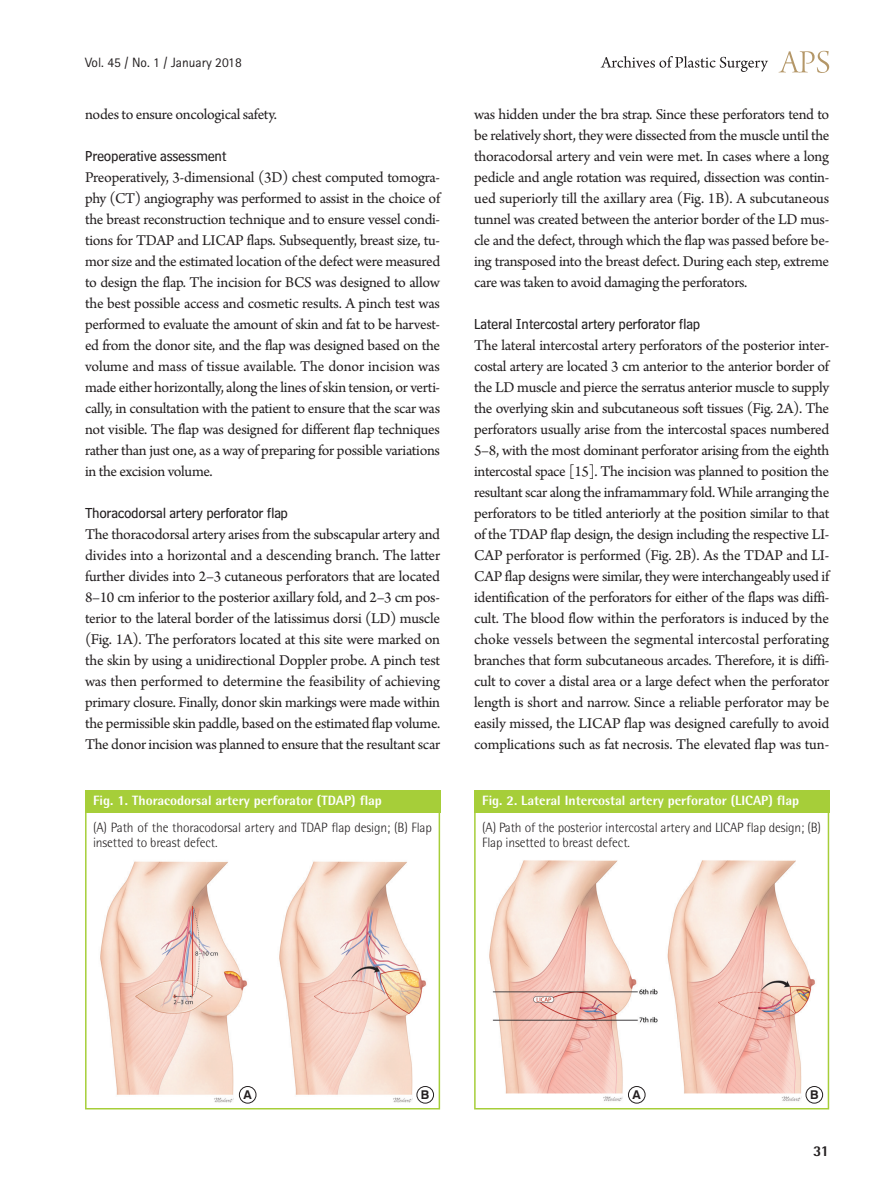
<style>
.page{position:relative;width:893px;height:1191px;background:#fff}
.page>*{position:absolute;margin:0;border:0;box-sizing:border-box;transform-origin:0 0}
.본문_0{font:15.75px/21px "Arno Pro";letter-spacing:-.02em;color:#231f20;text-align:justify}
.소제목{font:15px "Bell Centennial Std Sub Capt";letter-spacing:-.02em;color:#231f20}
.t1{font:800 15px "Rotis Semi Sans Std";color:#231f20}
.그림설명{font:300 13.5px/15px "Rotis Semi Sans Std";letter-spacing:-.01em;color:#231f20}
.표그림제목{font:800 13.5px "Rotis Semi Sans Std";color:#fff}
.t2{font:13.5px "Rotis Sans Serif Std";color:#231f20}
.t3{font:700 12.15px "Swiss 721 BT";color:#231f20}
</style>
<div class="page">
<svg style="left:779px;top:51px;width:50px;height:22px"></svg>
<svg style="left:601px;top:56px;width:167px;height:16px"></svg>
<div style="left:85px;top:790px;width:355px;height:22px;background:#a6ce39"></div>
<img style="left:100px;top:861px;width:157px;height:242px">
<img style="left:279px;top:861px;width:155px;height:242px">
<div style="left:85px;top:790px;width:355px;height:319px;border:2px solid #a6ce39"></div>
<div style="left:474px;top:790px;width:355px;height:22px;background:#a6ce39"></div>
<img style="left:489px;top:860px;width:335px;height:243px">
<div style="left:474px;top:790px;width:355px;height:319px;border:2px solid #a6ce39"></div>
<div style="left:239px;top:1086px;width:17px;height:17px;background:#fff;border-radius:50%"></div>
<div style="left:239px;top:1086px;width:17px;height:17px;border:1px solid #231f20;border-radius:50%"></div>
<div style="left:628px;top:1086px;width:17px;height:17px;background:#fff;border-radius:50%"></div>
<div style="left:628px;top:1086px;width:17px;height:17px;border:1px solid #231f20;border-radius:50%"></div>
<div style="left:417px;top:1086px;width:17px;height:17px;background:#fff;border-radius:50%"></div>
<div style="left:417px;top:1086px;width:17px;height:17px;border:1px solid #231f20;border-radius:50%"></div>
<div style="left:806px;top:1086px;width:17px;height:17px;background:#fff;border-radius:50%"></div>
<div style="left:806px;top:1086px;width:17px;height:17px;border:1px solid #231f20;border-radius:50%"></div>
<p class="t2" style="left:85px;top:54px;width:158px">Vol. 45 / No. 1 / January 2018</p>
<p class="본문_0" style="left:85px;top:105px;width:194px">nodes to ensure oncological safety.</p>
<p class="소제목" style="left:85px;top:147px;width:143px">Preoperative assessment</p>
<p class="본문_0" style="left:85px;top:168px;width:357px">Preoperatively, 3-dimensional (3D) chest computed tomogra&shy;phy (CT) angiography was performed to assist in the choice of the breast reconstruction technique and to ensure vessel condi&shy;tions for TDAP and LICAP flaps. Subsequently, breast size, tu&shy;mor size and the estimated location of the defect were measured to design the flap. The incision for BCS was designed to allow the best possible access and cosmetic results. A pinch test was performed to evaluate the amount of skin and fat to be harvest&shy;ed from the donor site, and the flap was designed based on the volume and mass of tissue available. The donor incision was made either horizontally, along the lines of skin tension, or verti&shy;cally, in consultation with the patient to ensure that the scar was not visible. The flap was designed for different flap techniques rather than just one, as a way of preparing for possible variations in the excision volume.</p>
<p class="소제목" style="left:85px;top:504px;width:205px">Thoracodorsal artery perforator flap</p>
<p class="본문_0" style="left:85px;top:525px;width:357px">The thoracodorsal artery arises from the subscapular artery and divides into a horizontal and a descending branch. The latter further divides into 2–3 cutaneous perforators that are located 8–10 cm inferior to the posterior axillary fold, and 2–3 cm pos&shy;terior to the lateral border of the latissimus dorsi (LD) muscle (Fig. 1A). The perforators located at this site were marked on the skin by using a unidirectional Doppler probe. A pinch test was then performed to determine the feasibility of achieving primary closure. Finally, donor skin markings were made within the permissible skin paddle, based on the estimated flap volume.<br>The donor incision was planned to ensure that the resultant scar</p>
<p class="표그림제목" style="left:93px;top:792px;width:290px">Fig. 1. Thoracodorsal artery perforator (TDAP) flap</p>
<p class="그림설명" style="left:93px;top:820px;width:340px">(A) Path of the thoracodorsal artery and TDAP flap design; (B) Flap insetted to breast defect.</p>
<p class="본문_0" style="left:474px;top:105px;width:357px">was hidden under the bra strap. Since these perforators tend to be relatively short, they were dissected from the muscle until the thoracodorsal artery and vein were met. In cases where a long pedicle and angle rotation was required, dissection was contin&shy;ued superiorly till the axillary area (Fig. 1B). A subcutaneous tunnel was created between the anterior border of the LD mus&shy;cle and the defect, through which the flap was passed before be&shy;ing transposed into the breast defect. During each step, extreme care was taken to avoid damaging the perforators.</p>
<p class="소제목" style="left:474px;top:315px;width:228px">Lateral Intercostal artery perforator flap</p>
<p class="본문_0" style="left:474px;top:336px;width:357px">The lateral intercostal artery perforators of the posterior inter&shy;costal artery are located 3 cm anterior to the anterior border of the LD muscle and pierce the serratus anterior muscle to supply the overlying skin and subcutaneous soft tissues (Fig. 2A). The perforators usually arise from the intercostal spaces numbered 5–8, with the most dominant perforator arising from the eighth intercostal space [15]. The incision was planned to position the resultant scar along the inframammary fold. While arranging the perforators to be titled anteriorly at the position similar to that of the TDAP flap design, the design including the respective LI-CAP perforator is performed (Fig. 2B). As the TDAP and LI-CAP flap designs were similar, they were interchangeably used if identification of the perforators for either of the flaps was diffi&shy;cult. The blood flow within the perforators is induced by the choke vessels between the segmental intercostal perforating branches that form subcutaneous arcades. Therefore, it is diffi&shy;cult to cover a distal area or a large defect when the perforator length is short and narrow. Since a reliable perforator may be easily missed, the LICAP flap was designed carefully to avoid complications such as fat necrosis. The elevated flap was tun-</p>
<p class="표그림제목" style="left:482px;top:792px;width:318px">Fig. 2. Lateral Intercostal artery perforator (LICAP) flap</p>
<p class="그림설명" style="left:482px;top:820px;width:340px">(A) Path of the posterior intercostal artery and LICAP flap design; (B)<br>Flap insetted to breast defect.</p>
<p class="t3" style="left:244px;top:1087px;width:10px">A</p>
<p class="t3" style="left:421px;top:1087px;width:10px">B</p>
<p class="t3" style="left:633px;top:1087px;width:10px">A</p>
<p class="t3" style="left:810px;top:1087px;width:10px">B</p>
<p class="t1" style="left:813px;top:1141px;width:18px">31</p>
</div>
